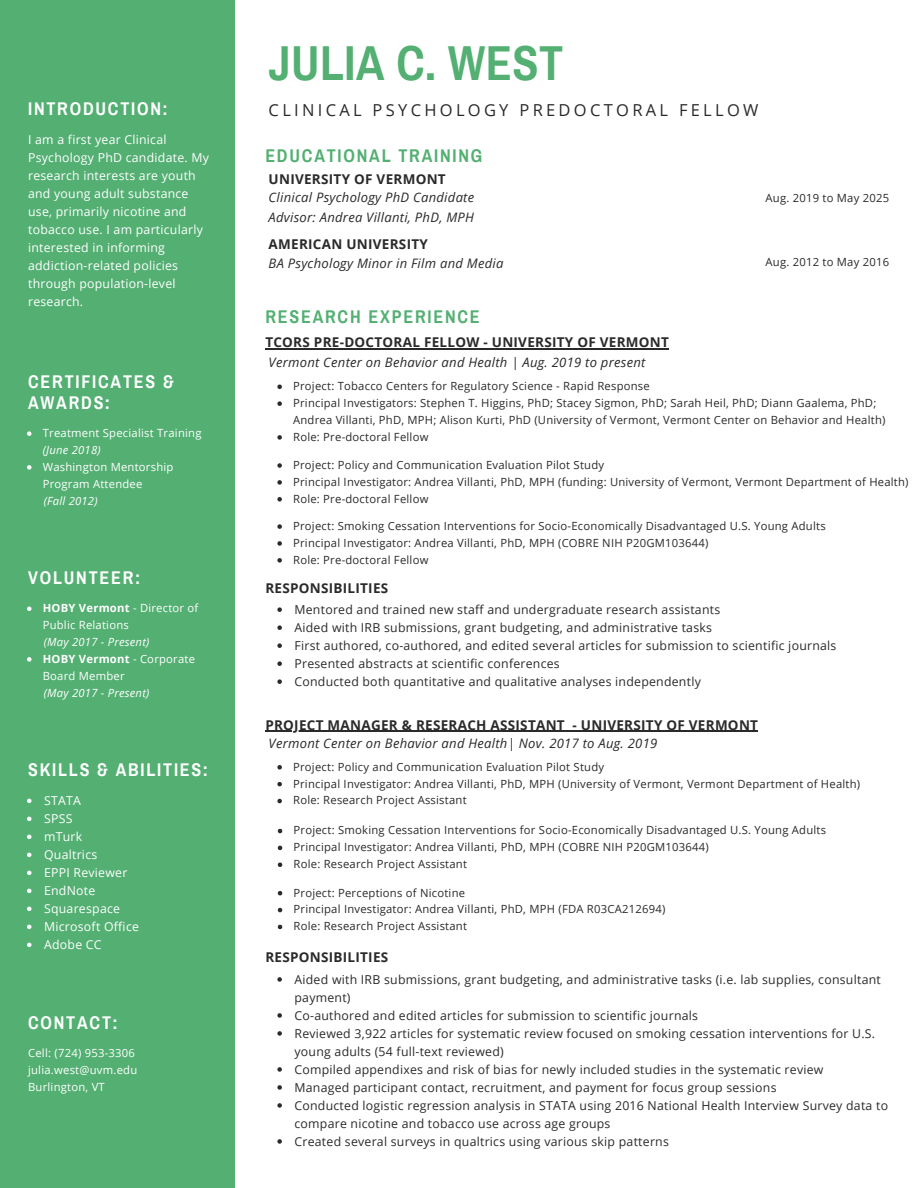
<style>
.page{position:relative;width:918px;height:1188px;background:#fff}
.page>*{position:absolute;margin:0;border:0;box-sizing:border-box;transform-origin:0 0}
.t1{font:700 48px "Archivo Narrow";letter-spacing:.01em;color:#53af72}
.t2{font:700 18px/21.3px "Archivo Narrow";letter-spacing:.1em;color:#fff}
.t3{font:700 18px "Archivo Narrow";letter-spacing:.1em;color:#53af72}
.t4{font:16.5px "Open Sans";letter-spacing:.2em;color:#2a2a2a}
.t5{font:700 13.5px "Open Sans";letter-spacing:.02em;color:#2a2a2a}
.t6{font:italic 13.05px/19.2px "Open Sans";letter-spacing:.02em;color:#2a2a2a}
.t7{font:12.3px/18px "Open Sans";letter-spacing:.02em;color:#2a2a2a}
.t8{font:12.3px/18px "Open Sans";letter-spacing:.02em;color:#fff}
.t9{font:11.25px/16.8px "Open Sans";letter-spacing:.02em;color:#2a2a2a}
.t10{font:11.25px/16.8px "Open Sans";letter-spacing:.02em;color:#fff}
.t11{font:italic 11.25px "Open Sans";letter-spacing:.02em;color:#fff}
.s1{font-weight:700}
</style>
<div class="page">
<div style="left:0;top:0;width:235px;height:1188px;background:#53af72"></div>
<svg style="left:27px;top:607px;width:4px;height:4px"></svg>
<svg style="left:27px;top:657px;width:4px;height:5px"></svg>
<svg style="left:27px;top:799px;width:4px;height:4px"></svg>
<svg style="left:27px;top:817px;width:4px;height:4px"></svg>
<svg style="left:27px;top:835px;width:4px;height:4px"></svg>
<svg style="left:27px;top:853px;width:4px;height:4px"></svg>
<svg style="left:27px;top:871px;width:4px;height:4px"></svg>
<svg style="left:27px;top:889px;width:4px;height:4px"></svg>
<svg style="left:27px;top:907px;width:4px;height:4px"></svg>
<svg style="left:27px;top:925px;width:4px;height:4px"></svg>
<svg style="left:27px;top:943px;width:4px;height:4px"></svg>
<svg style="left:27px;top:431px;width:4px;height:5px"></svg>
<svg style="left:27px;top:465px;width:4px;height:5px"></svg>
<hr style="left:265px;top:348px;width:404px;height:1px;background:#2a2a2a">
<svg style="left:277px;top:977px;width:5px;height:5px"></svg>
<svg style="left:277px;top:1013px;width:5px;height:5px"></svg>
<svg style="left:277px;top:1031px;width:5px;height:5px"></svg>
<svg style="left:277px;top:1067px;width:5px;height:5px"></svg>
<svg style="left:277px;top:1085px;width:5px;height:5px"></svg>
<svg style="left:277px;top:1103px;width:5px;height:5px"></svg>
<svg style="left:277px;top:1139px;width:5px;height:5px"></svg>
<hr style="left:265px;top:731px;width:300px;height:1px;background:#2a2a2a">
<hr style="left:573px;top:731px;width:185px;height:1px;background:#2a2a2a">
<svg style="left:278px;top:829px;width:4px;height:4px"></svg>
<svg style="left:278px;top:846px;width:4px;height:4px"></svg>
<svg style="left:278px;top:863px;width:4px;height:4px"></svg>
<svg style="left:278px;top:891px;width:4px;height:4px"></svg>
<svg style="left:278px;top:908px;width:4px;height:4px"></svg>
<svg style="left:278px;top:925px;width:4px;height:4px"></svg>
<svg style="left:277px;top:765px;width:5px;height:5px"></svg>
<svg style="left:277px;top:782px;width:5px;height:4px"></svg>
<svg style="left:277px;top:799px;width:5px;height:4px"></svg>
<svg style="left:277px;top:385px;width:5px;height:4px"></svg>
<svg style="left:277px;top:401px;width:5px;height:5px"></svg>
<svg style="left:277px;top:435px;width:5px;height:5px"></svg>
<svg style="left:277px;top:463px;width:5px;height:5px"></svg>
<svg style="left:277px;top:480px;width:5px;height:5px"></svg>
<svg style="left:277px;top:497px;width:5px;height:5px"></svg>
<svg style="left:277px;top:524px;width:5px;height:5px"></svg>
<svg style="left:277px;top:541px;width:5px;height:5px"></svg>
<svg style="left:277px;top:558px;width:5px;height:5px"></svg>
<svg style="left:277px;top:607px;width:5px;height:5px"></svg>
<svg style="left:277px;top:625px;width:5px;height:5px"></svg>
<svg style="left:277px;top:643px;width:5px;height:5px"></svg>
<svg style="left:277px;top:661px;width:5px;height:5px"></svg>
<svg style="left:277px;top:679px;width:5px;height:5px"></svg>
<h1 class="t1" style="left:269px;top:38px;width:296px">JULIA C. WEST</h1>
<h2 class="t2" style="left:28px;top:99px;width:141px">INTRODUCTION:</h2>
<h3 class="t4" style="left:269px;top:98px;width:491px">CLINICAL PSYCHOLOGY PREDOCTORAL FELLOW</h3>
<p class="t8" style="left:28px;top:131px;width:182px">I am a first year Clinical<br>Psychology PhD candidate. My research interests are youth and young adult substance use, primarily nicotine and tobacco use. I am particularly interested in informing addiction-related policies through population-level research.</p>
<h2 class="t3" style="left:265px;top:147px;width:219px">EDUCATIONAL TRAINING</h2>
<p class="t5" style="left:269px;top:170px;width:179px">UNIVERSITY OF VERMONT</p>
<p class="t6" style="left:269px;top:188px;width:207px">Clinical Psychology PhD Candidate<br>Advisor: Andrea Villanti, PhD, MPH</p>
<p class="t9" style="left:766px;top:189px;width:125px">Aug. 2019 to May 2025</p>
<p class="t5" style="left:269px;top:235px;width:161px">AMERICAN UNIVERSITY</p>
<p class="t6" style="left:269px;top:253px;width:236px">BA Psychology Minor in Film and Media</p>
<p class="t9" style="left:766px;top:253px;width:125px">Aug. 2012 to May 2016</p>
<h2 class="t2" style="left:28px;top:371px;width:147px">CERTIFICATES &amp;<br>AWARDS:</h2>
<p class="t10" style="left:43px;top:424px;width:160px">Treatment Specialist Training</p>
<p class="t11" style="left:43px;top:442px;width:59px">(June 2018)</p>
<p class="t10" style="left:43px;top:458px;width:132px">Washington Mentorship<br>Program Attendee</p>
<p class="t11" style="left:44px;top:493px;width:55px">(Fall 2012)</p>
<h2 class="t2" style="left:28px;top:567px;width:114px">VOLUNTEER:</h2>
<p class="t10" style="left:43px;top:599px;width:157px"><span class="s1">HOBY Vermont</span> - Director of<br>Public Relations</p>
<p class="t10" style="left:43px;top:650px;width:154px"><span class="s1">HOBY Vermont</span> - Corporate<br>Board Member</p>
<p class="t11" style="left:44px;top:634px;width:107px">(May 2017 - Present)</p>
<p class="t11" style="left:44px;top:685px;width:107px">(May 2017 - Present)</p>
<h2 class="t2" style="left:28px;top:760px;width:182px">SKILLS &amp; ABILITIES:</h2>
<p class="t8" style="left:44px;top:792px;width:96px">STATA<br>SPSS<br>mTurk<br>Qualtrics<br>EPPI Reviewer<br>EndNote<br>Squarespace<br>Microsoft Office<br>Adobe CC</p>
<h2 class="t2" style="left:28px;top:1012px;width:91px">CONTACT:</h2>
<p class="t10" style="left:28px;top:1044px;width:111px">Cell: (724) 953-3306 julia.west@uvm.edu<br>Burlington, VT</p>
<h2 class="t3" style="left:265px;top:308px;width:216px">RESEARCH EXPERIENCE</h2>
<p class="t5" style="left:265px;top:333px;width:405px">TCORS PRE-DOCTORAL FELLOW - UNIVERSITY OF VERMONT</p>
<p class="t6" style="left:269px;top:352px;width:378px">Vermont Center on Behavior and Health | Aug. 2019 to present</p>
<p class="t9" style="left:293px;top:377px;width:594px">Project: Tobacco Centers for Regulatory Science - Rapid Response<br>Principal Investigators: Stephen T. Higgins, PhD; Stacey Sigmon, PhD; Sarah Heil, PhD; Diann Gaalema, PhD; Andrea Villanti, PhD, MPH; Alison Kurti, PhD (University of Vermont, Vermont Center on Behavior and Health)<br>Role: Pre-doctoral Fellow</p>
<p class="t9" style="left:293px;top:456px;width:617px">Project: Policy and Communication Evaluation Pilot Study<br>Principal Investigator: Andrea Villanti, PhD, MPH (funding: University of Vermont, Vermont Department of Health)<br>Role: Pre-doctoral Fellow</p>
<p class="t9" style="left:293px;top:517px;width:534px">Project: Smoking Cessation Interventions for Socio-Economically Disadvantaged U.S. Young Adults<br>Principal Investigator: Andrea Villanti, PhD, MPH (COBRE NIH P20GM103644)<br>Role: Pre-doctoral Fellow</p>
<p class="t5" style="left:265px;top:578px;width:124px">RESPONSIBILITIES</p>
<p class="t7" style="left:295px;top:600px;width:543px">Mentored and trained new staff and undergraduate research assistants<br>Aided with IRB submissions, grant budgeting, and administrative tasks<br>First authored, co-authored, and edited several articles for submission to scientific journals Presented abstracts at scientific conferences<br>Conducted both quantitative and qualitative analyses independently</p>
<p class="t5" style="left:265px;top:715px;width:494px">PROJECT MANAGER &amp; RESERACH ASSISTANT - UNIVERSITY OF VERMONT</p>
<p class="t6" style="left:269px;top:734px;width:390px">Vermont Center on Behavior and Health| Nov. 2017 to Aug. 2019</p>
<p class="t9" style="left:293px;top:758px;width:569px">Project: Policy and Communication Evaluation Pilot Study<br>Principal Investigator: Andrea Villanti, PhD, MPH (University of Vermont, Vermont Department of Health)<br>Role: Research Project Assistant</p>
<p class="t9" style="left:294px;top:822px;width:534px">Project: Smoking Cessation Interventions for Socio-Economically Disadvantaged U.S. Young Adults<br>Principal Investigator: Andrea Villanti, PhD, MPH (COBRE NIH P20GM103644)<br>Role: Research Project Assistant</p>
<p class="t9" style="left:294px;top:884px;width:373px">Project: Perceptions of Nicotine<br>Principal Investigator: Andrea Villanti, PhD, MPH (FDA R03CA212694)<br>Role: Research Project Assistant</p>
<p class="t5" style="left:265px;top:948px;width:124px">RESPONSIBILITIES</p>
<p class="t7" style="left:295px;top:970px;width:595px">Aided with IRB submissions, grant budgeting, and administrative tasks (i.e. lab supplies, consultant payment)<br>Co-authored and edited articles for submission to scientific journals<br>Reviewed 3,922 articles for systematic review focused on smoking cessation interventions for U.S. young adults (54 full-text reviewed)<br>Compiled appendixes and risk of bias for newly included studies in the systematic review<br>Managed participant contact, recruitment, and payment for focus group sessions<br>Conducted logistic regression analysis in STATA using 2016 National Health Interview Survey data to compare nicotine and tobacco use across age groups<br>Created several surveys in qualtrics using various skip patterns</p>
</div>
